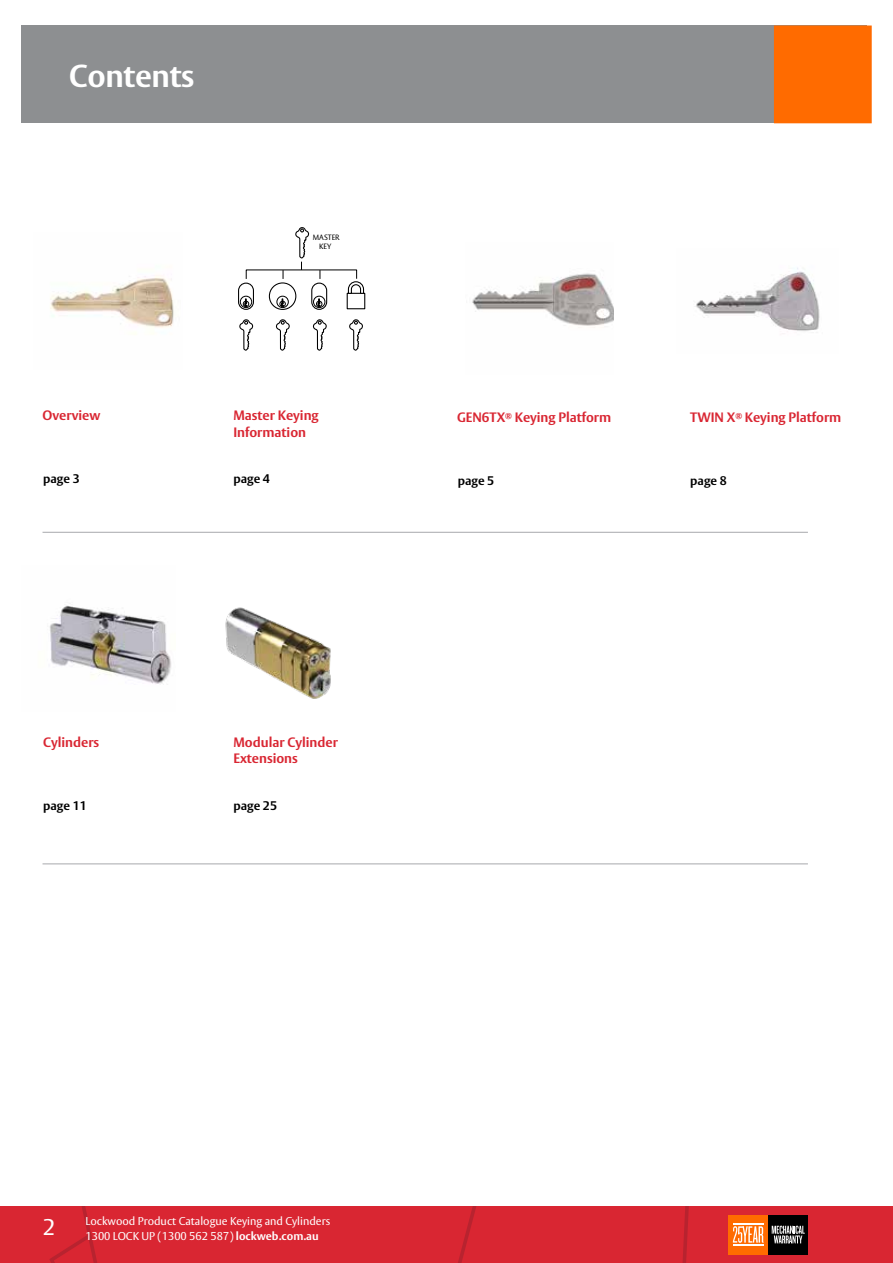
<style>
.page{position:relative;width:893px;height:1263px;background:#fff}
.page>*{position:absolute;margin:0;border:0;box-sizing:border-box;transform-origin:0 0}
.t1{font:700 31.5px "ASSA Vesta";letter-spacing:-.01em;color:#fff}
.t2{font:22.5px "ASSA Vesta";color:#fff}
.t3{font:700 13.5px/16.5px "ASSA Vesta";color:#d92632}
.t4{font:700 12.3px "ASSA Vesta";color:#000}
.t5{font:11.25px/15px "ASSA Vesta";color:#fff}
.t6{font:7.65px/9.1px "ASSA Vesta";color:#000;text-align:center}
.t7{font:700 7.65px "ASSA Vesta";color:#000}
.s1{font-weight:700}
</style>
<div class="page">
<div style="left:0;top:1206px;width:893px;height:57px;background:#d92632"></div>
<svg style="left:57px;top:1206px;width:37px;height:34px"></svg>
<div style="left:728px;top:1215px;width:40px;height:40px;background:#ff6b00"></div>
<div style="left:768px;top:1215px;width:40px;height:40px;background:#000"></div>
<svg style="left:772px;top:1225px;width:33px;height:18px"></svg>
<svg style="left:733px;top:1226px;width:30px;height:17px"></svg>
<hr style="left:733px;top:1224px;width:30px;height:1px;background:#fff">
<hr style="left:733px;top:1244px;width:30px;height:1px;background:#fff">
<div style="left:21px;top:26px;width:846px;height:97px;background:#8d8f91"></div>
<div style="left:774px;top:26px;width:98px;height:97px;background:#ff6b00"></div>
<img style="left:50px;top:275px;width:124px;height:59px">
<img style="left:472px;top:273px;width:142px;height:55px">
<img style="left:50px;top:605px;width:121px;height:79px">
<svg style="left:239px;top:283px;width:14px;height:26px"></svg>
<div style="left:238px;top:283px;width:16px;height:27px;border:1px solid #000;border-radius:7px"></div>
<svg style="left:312px;top:283px;width:15px;height:26px"></svg>
<div style="left:311px;top:283px;width:16px;height:27px;border:1px solid #000;border-radius:7px"></div>
<svg style="left:269px;top:283px;width:27px;height:26px"></svg>
<div style="left:269px;top:282px;width:27px;height:28px;border:1px solid #000;border-radius:50%"></div>
<div style="left:347px;top:293px;width:18px;height:16px;border:1px solid #000"></div>
<svg style="left:347px;top:281px;width:18px;height:13px"></svg>
<svg style="left:239px;top:319px;width:14px;height:32px"></svg>
<svg style="left:275px;top:319px;width:14px;height:32px"></svg>
<svg style="left:312px;top:319px;width:14px;height:32px"></svg>
<svg style="left:349px;top:319px;width:14px;height:32px"></svg>
<div style="left:240px;top:296px;width:12px;height:12px;border:1px solid #000;border-radius:50%"></div>
<svg style="left:243px;top:299px;width:6px;height:8px"></svg>
<div style="left:277px;top:296px;width:12px;height:12px;border:1px solid #000;border-radius:50%"></div>
<svg style="left:280px;top:299px;width:6px;height:8px"></svg>
<div style="left:313px;top:296px;width:12px;height:12px;border:1px solid #000;border-radius:50%"></div>
<svg style="left:316px;top:299px;width:6px;height:8px"></svg>
<svg style="left:295px;top:227px;width:14px;height:43px"></svg>
<img style="left:225px;top:607px;width:106px;height:92px">
<hr style="left:43px;top:532px;width:765px;height:1px;background:#a7a9ac">
<hr style="left:43px;top:864px;width:765px;height:1px;background:#a7a9ac">
<img style="left:695px;top:268px;width:125px;height:66px">
<h1 class="t1" style="left:69px;top:56px;width:126px">Contents</h1>
<p class="t6" style="left:313px;top:233px;width:28px">MASTER<br>KEY</p>
<p class="t3" style="left:233px;top:408px;width:87px">Master Keying<br>Information</p>
<p class="t3" style="left:43px;top:408px;width:59px">Overview</p>
<p class="t3" style="left:457px;top:410px;width:156px">GEN6TX<sup>®</sup> Keying Platform</p>
<p class="t3" style="left:690px;top:410px;width:153px">TWIN X<sup>®</sup> Keying Platform</p>
<p class="t4" style="left:43px;top:471px;width:38px">page 3</p>
<p class="t4" style="left:233px;top:471px;width:38px">page 4</p>
<p class="t3" style="left:43px;top:734px;width:58px">Cylinders</p>
<p class="t3" style="left:233px;top:734px;width:106px">Modular Cylinder<br>Extensions</p>
<p class="t7" style="left:72px;top:796px;width:15px">ABC</p>
<p class="t6" style="left:72px;top:806px;width:26px">GRAND</p>
<p class="t4" style="left:43px;top:798px;width:45px">page 11</p>
<p class="t4" style="left:233px;top:798px;width:45px">page 25</p>
<p class="t4" style="left:458px;top:473px;width:38px">page 5</p>
<p class="t4" style="left:690px;top:473px;width:38px">page 8</p>
<h2 class="t2" style="left:43px;top:1214px;width:14px">2</h2>
<p class="t5" style="left:85px;top:1214px;width:246px">Lockwood Product Catalogue Keying and Cylinders<br>1300 LOCK UP (1300 562 587) <span class="s1">lockweb.com.au</span></p>
</div>
